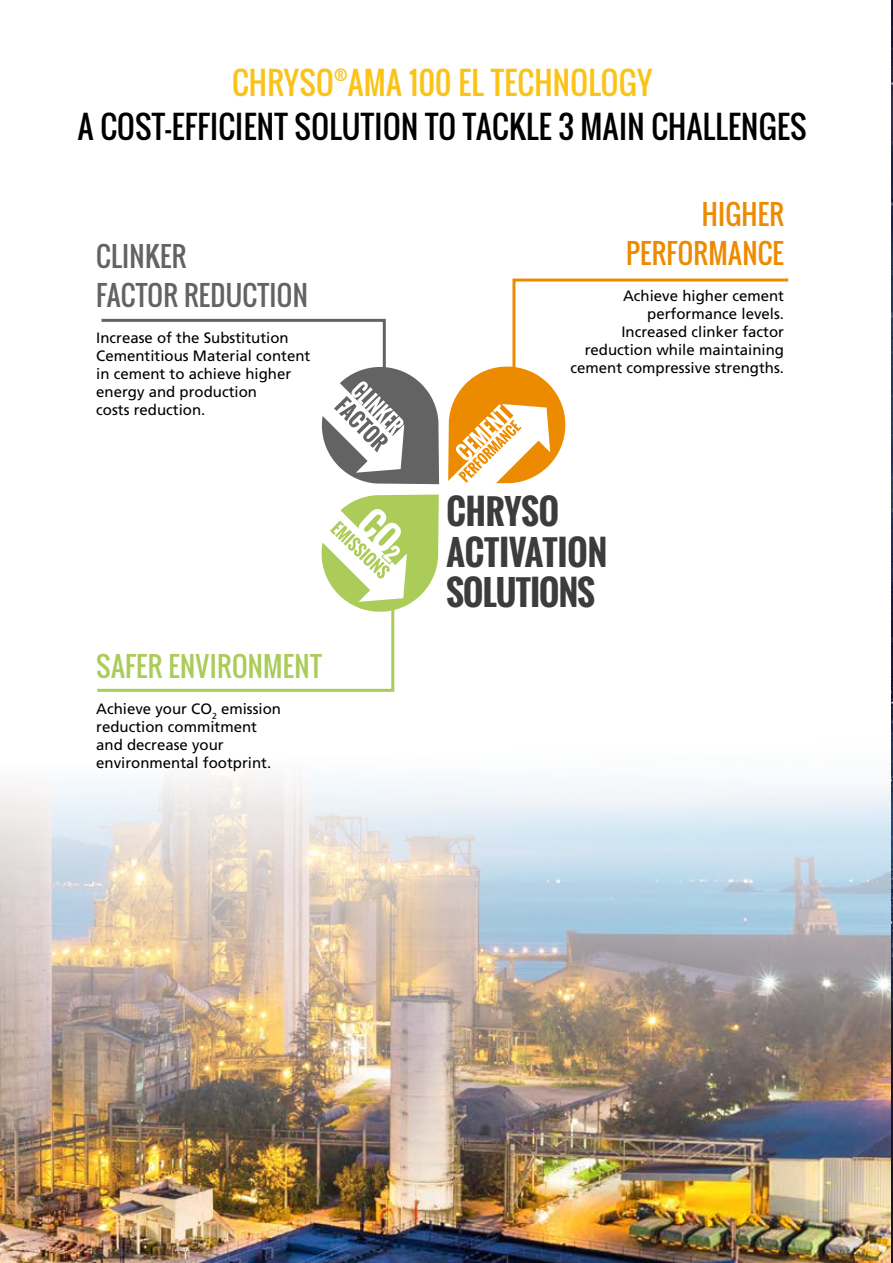
<style>
.page{position:relative;width:893px;height:1263px;background:#fff}
.page>*{position:absolute;margin:0;border:0;box-sizing:border-box;transform-origin:0 0}
.t1{font:700 34.05px/40.8px "Oswald";letter-spacing:-.005em;color:#3c3c3b}
.t2{font:30.6px "Oswald";letter-spacing:.01em;color:#000}
.t3{font:30.6px "Oswald";letter-spacing:.01em;color:#fbc318}
.t4{font:27px/39.8px "Oswald";letter-spacing:.01em;color:#646363}
.t5{font:27px/39.8px "Oswald";letter-spacing:.01em;color:#ed8b00;text-align:right}
.t6{font:27px "Oswald";letter-spacing:.01em;color:#abcc59}
.t7{font:17.85px "Oswald";color:#fbc318}
.t8{font:15px/18px "Frutiger";color:#000}
</style>
<div class="page">
<img style="left:0;top:574px;width:892px;height:689px">
<img style="left:892px;top:0;width:1px;height:1263px">
<svg style="left:101px;top:318px;width:338px;height:166px"></svg>
<svg style="left:448px;top:278px;width:341px;height:206px"></svg>
<svg style="left:94px;top:494px;width:345px;height:199px"></svg>
<h2 class="t3" style="left:232px;top:60px;width:103px">CHRYSO</h2>
<p class="t7" style="left:334px;top:60px;width:15px">®</p>
<h2 class="t3" style="left:348px;top:60px;width:306px">AMA 100 EL TECHNOLOGY</h2>
<h2 class="t2" style="left:78px;top:104px;width:730px">A COST-EFFICIENT SOLUTION TO TACKLE 3 MAIN CHALLENGES</h2>
<h3 class="t4" style="left:96px;top:236px;width:213px">CLINKER<br>FACTOR REDUCTION</h3>
<p class="t8" style="left:96px;top:329px;width:216px">Increase of the Substitution<br>Cementitious Material content in cement to achieve higher energy and production<br>costs reduction.</p>
<h3 class="t6" style="left:96px;top:646px;width:227px">SAFER ENVIRONMENT</h3>
<p class="t8" style="left:96px;top:700px;width:186px">Achieve your CO<sub>2</sub> emission reduction commitment and decrease your environmental footprint.</p>
<h3 class="t5" style="left:626px;top:194px;width:159px">HIGHER<br>PERFORMANCE</h3>
<p class="t8" style="left:571px;top:287px;width:215px;text-align:right">Achieve higher cement performance levels.<br>Increased clinker factor reduction while maintaining cement compressive strengths.</p>
<h1 class="t1" style="left:446px;top:491px;width:162px">CHRYSO<br>ACTIVATION<br>SOLUTIONS</h1>
</div>
